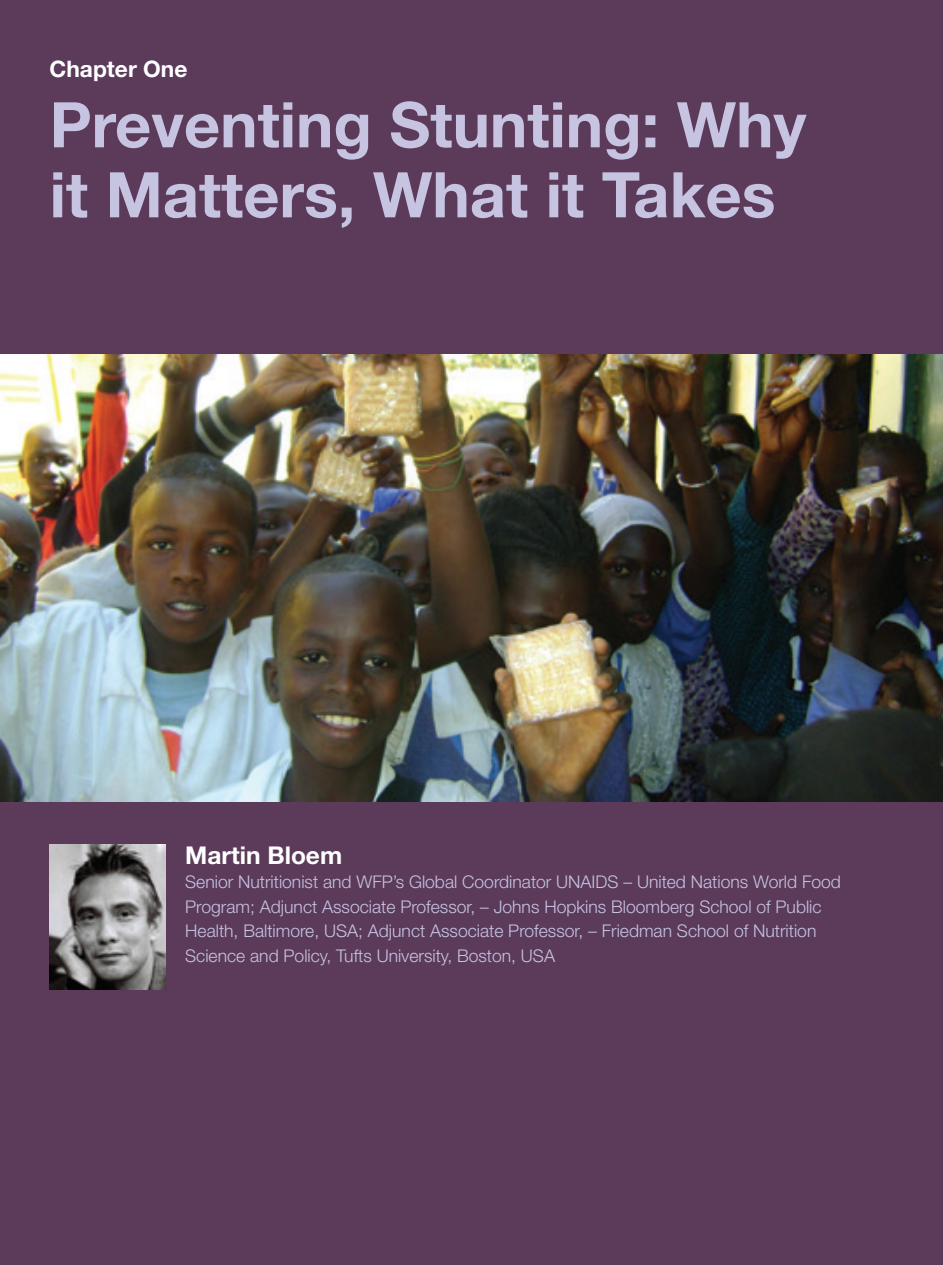
<style>
.page{position:relative;width:943px;height:1265px;background:#fff}
.page>*{position:absolute;margin:0;border:0;box-sizing:border-box;transform-origin:0 0}
.Bullets{font:700 63px/70px "Helvetica Neue";color:#c6c4e1}
.t1{font:700 24.5px "Helvetica Neue";color:#fff}
.Chapter_Numbers{font:700 22.75px "Helvetica Neue";color:#fff}
.t2{font:300 17.5px/24.5px "Helvetica Neue";color:#c6c4e1}
</style>
<div class="page">
<div style="left:0;top:0;width:943px;height:355px;background:#5b3a5a"></div>
<img style="left:0;top:355px;width:943px;height:447px">
<div style="left:0;top:802px;width:943px;height:463px;background:#5b3a5a"></div>
<img style="left:50px;top:845px;width:115px;height:145px">
<p class="Chapter_Numbers" style="left:50px;top:55px;width:139px">Chapter One</p>
<p class="Bullets" style="left:50px;top:88px;width:758px">Preventing Stunting: Why it Matters, What it Takes</p>
<p class="t1" style="left:185px;top:840px;width:158px">Martin Bloem</p>
<p class="t2" style="left:185px;top:869px;width:657px">Senior Nutritionist and WFP’s Global Coordinator UNAIDS – United Nations World Food Program; Adjunct Associate Professor, – Johns Hopkins Bloomberg School of Public Health, Baltimore, USA; Adjunct Associate Professor, – Friedman School of Nutrition Science and Policy, Tufts University, Boston, USA</p>
</div>
